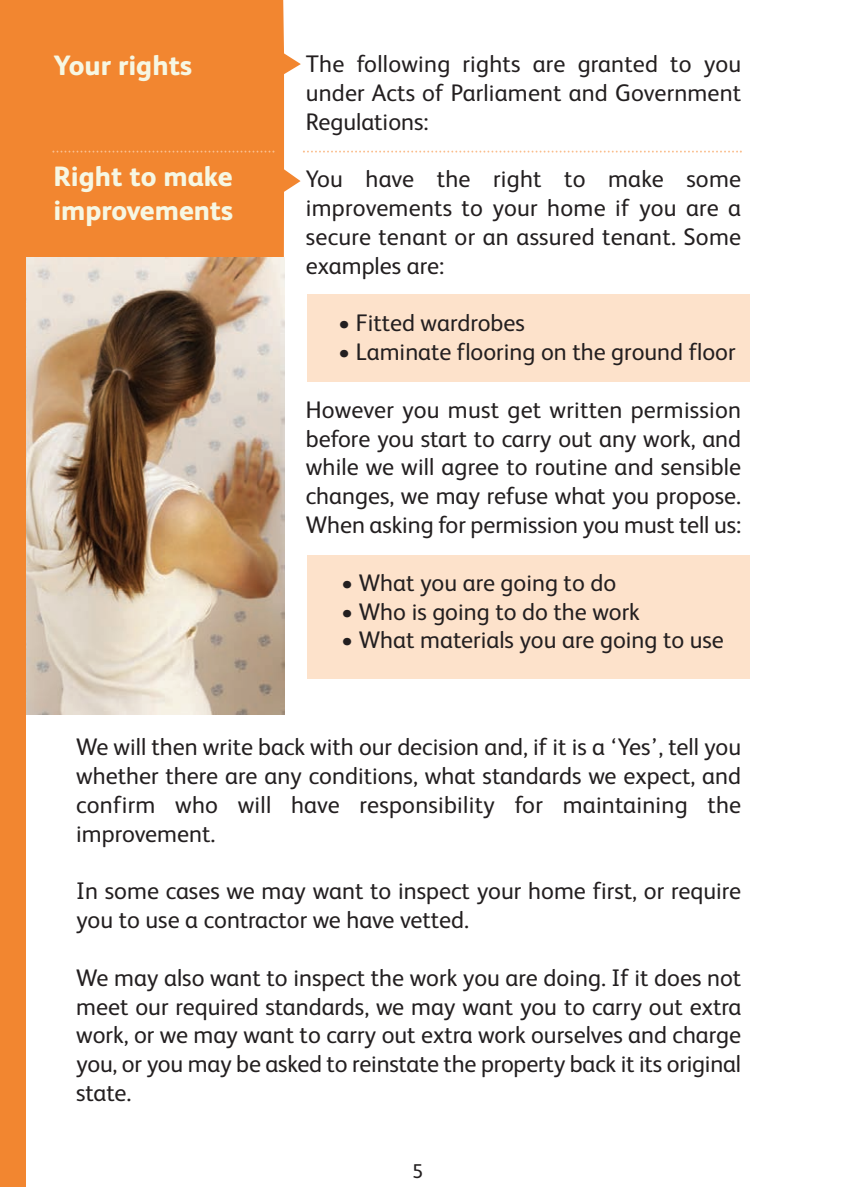
<style>
.page{position:relative;width:844px;height:1187px;background:#fff}
.page>*{position:absolute;margin:0;border:0;box-sizing:border-box;transform-origin:0 0}
.t1{font:800 28px/33.6px "FS Albert";color:#f6f7e3}
.t2{font:24px/28.8px "FS Albert";color:#231f20;text-align:justify}
.t3{font:20px "FS Albert";color:#231f20}
</style>
<div class="page">
<svg style="left:25px;top:0;width:275px;height:714px;background:#f3964d"></svg>
<img style="left:25px;top:257px;width:259px;height:457px">
<div style="left:307px;top:294px;width:442px;height:87px;background:#fde2cb"></div>
<div style="left:307px;top:555px;width:442px;height:124px;background:#fde2cb"></div>
<svg style="left:303px;top:150px;width:438px;height:2px"></svg>
<svg style="left:52px;top:150px;width:222px;height:2px"></svg>
<div style="left:0;top:0;width:25px;height:1186px;background:#f28630"></div>
<p class="t1" style="left:53px;top:51px;width:140px">Your rights</p>
<p class="t1" style="left:53px;top:162px;width:181px">Right to make improvements</p>
<p class="t2" style="left:306px;top:52px;width:436px">The following rights are granted to you under Acts of Parliament and Government Regulations:</p>
<p class="t2" style="left:306px;top:167px;width:436px">You have the right to make some improvements to your home if you are a secure tenant or an assured tenant. Some examples are:</p>
<p class="t2" style="left:338px;top:311px;width:188px">• Fitted wardrobes</p>
<p class="t2" style="left:338px;top:340px;width:399px">• Laminate flooring on the ground floor</p>
<p class="t2" style="left:306px;top:397px;width:436px">However you must get written permission before you start to carry out any work, and while we will agree to routine and sensible changes, we may refuse what you propose.<br>When asking for permission you must tell us:</p>
<p class="t2" style="left:341px;top:570px;width:276px">• What you are going to do</p>
<p class="t2" style="left:341px;top:599px;width:300px">• Who is going to do the work</p>
<p class="t2" style="left:341px;top:628px;width:384px">• What materials you are going to use</p>
<p class="t2" style="left:76px;top:734px;width:666px">We will then write back with our decision and, if it is a ‘Yes’, tell you whether there are any conditions, what standards we expect, and confirm who will have responsibility for maintaining the improvement.</p>
<p class="t2" style="left:76px;top:878px;width:666px">In some cases we may want to inspect your home first, or require you to use a contractor we have vetted.</p>
<p class="t2" style="left:76px;top:965px;width:666px">We may also want to inspect the work you are doing. If it does not meet our required standards, we may want you to carry out extra work, or we may want to carry out extra work ourselves and charge you, or you may be asked to reinstate the property back it its original state.</p>
<p class="t3" style="left:412px;top:1163px;width:12px">5</p>
</div>
